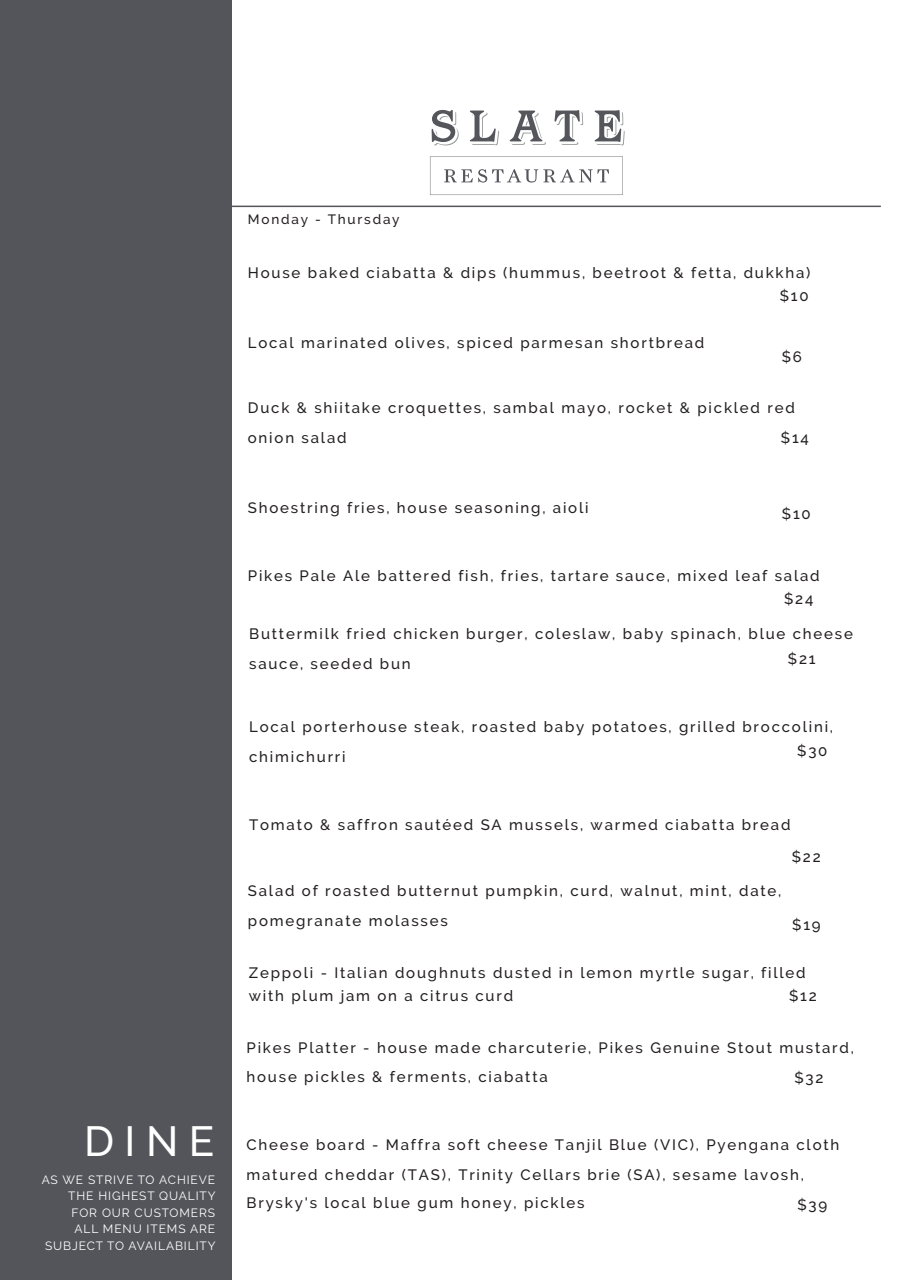
<style>
.page{position:relative;width:910px;height:1280px;background:#fff}
.page>*{position:absolute;margin:0;border:0;box-sizing:border-box;transform-origin:0 0}
.Heading{font:500 42px "Raleway";color:#fff}
.t1{font:500 15px/30px "Raleway";letter-spacing:.12em;color:#231f20}
.t2{font:500 13.5px "Raleway";letter-spacing:.135em;color:#231f20}
.Body_fine{font:12px/16.5px "Raleway";letter-spacing:.075em;color:#fff;text-align:justify}
</style>
<div class="page">
<div style="left:0;top:0;width:231px;height:1280px;background:#53555a"></div>
<svg style="left:432px;top:110px;width:27px;height:35px"></svg>
<svg style="left:470px;top:111px;width:29px;height:34px"></svg>
<svg style="left:510px;top:111px;width:36px;height:34px"></svg>
<svg style="left:554px;top:110px;width:29px;height:35px"></svg>
<svg style="left:595px;top:110px;width:30px;height:35px"></svg>
<svg style="left:430px;top:156px;width:193px;height:39px"></svg>
<hr style="left:227px;top:205px;width:654px;height:2px;background:#55565b">
<p class="Heading" style="left:84px;top:1117px;width:132px">DINE</p>
<p class="Body_fine" style="left:68px;top:1171px;width:149px;text-indent:-27px">AS WE STRIVE TO ACHIEVE THE HIGHEST QUALITY FOR OUR CUSTOMERS</p>
<p class="Body_fine" style="left:45px;top:1220px;width:172px;text-align:right">ALL MENU ITEMS ARE<br>SUBJECT TO AVAILABILITY</p>
<p class="t2" style="left:248px;top:211px;width:153px">Monday - Thursday</p>
<p class="t1" style="left:248px;top:261px;width:564px;line-height:22.8px;text-align:right">House baked ciabatta &amp; dips (hummus, beetroot &amp; fetta, dukkha) $10</p>
<p class="t1" style="left:248px;top:328px;width:458px">Local marinated olives, spiced parmesan shortbread</p>
<p class="t1" style="left:782px;top:342px;width:22px">$6</p>
<p class="t1" style="left:248px;top:393px;width:548px">Duck &amp; shiitake croquettes, sambal mayo, rocket &amp; pickled red onion salad</p>
<p class="t1" style="left:781px;top:423px;width:30px">$14</p>
<p class="t1" style="left:248px;top:493px;width:342px">Shoestring fries, house seasoning, aioli</p>
<p class="t1" style="left:782px;top:499px;width:30px">$10</p>
<p class="t1" style="left:784px;top:563px;width:37px;line-height:23.7px;text-indent:-536px">Pikes Pale Ale battered fish, fries, tartare sauce, mixed leaf salad $24</p>
<p class="t1" style="left:249px;top:619px;width:605px">Buttermilk fried chicken burger, coleslaw, baby spinach, blue cheese sauce, seeded bun</p>
<p class="t1" style="left:788px;top:644px;width:29px">$21</p>
<p class="t1" style="left:249px;top:712px;width:585px">Local porterhouse steak, roasted baby potatoes, grilled broccolini, chimichurri</p>
<p class="t1" style="left:797px;top:736px;width:32px">$30</p>
<p class="t1" style="left:249px;top:810px;width:543px">Tomato &amp; saffron sautéed SA mussels, warmed ciabatta bread</p>
<p class="t1" style="left:248px;top:876px;width:535px">Salad of roasted butternut pumpkin, curd, walnut, mint, date, pomegranate molasses</p>
<p class="t1" style="left:792px;top:841px;width:30px">$22</p>
<p class="t1" style="left:792px;top:910px;width:30px">$19</p>
<p class="t1" style="left:249px;top:962px;width:558px;line-height:22.5px">Zeppoli - Italian doughnuts dusted in lemon myrtle sugar, filled with plum jam on a citrus curd</p>
<p class="t1" style="left:789px;top:980px;width:29px">$12</p>
<p class="t1" style="left:247px;top:1033px;width:609px;line-height:29.4px">Pikes Platter - house made charcuterie, Pikes Genuine Stout mustard, house pickles &amp; ferments, ciabatta</p>
<p class="t1" style="left:794px;top:1062px;width:31px">$32</p>
<p class="t1" style="left:247px;top:1130px;width:594px">Cheese board - Maffra soft cheese Tanjil Blue (VIC), Pyengana cloth matured cheddar (TAS), Trinity Cellars brie (SA), sesame lavosh,</p>
<p class="t1" style="left:247px;top:1187px;width:340px">Brysky's local blue gum honey, pickles</p>
<p class="t1" style="left:797px;top:1190px;width:31px">$39</p>
</div>
